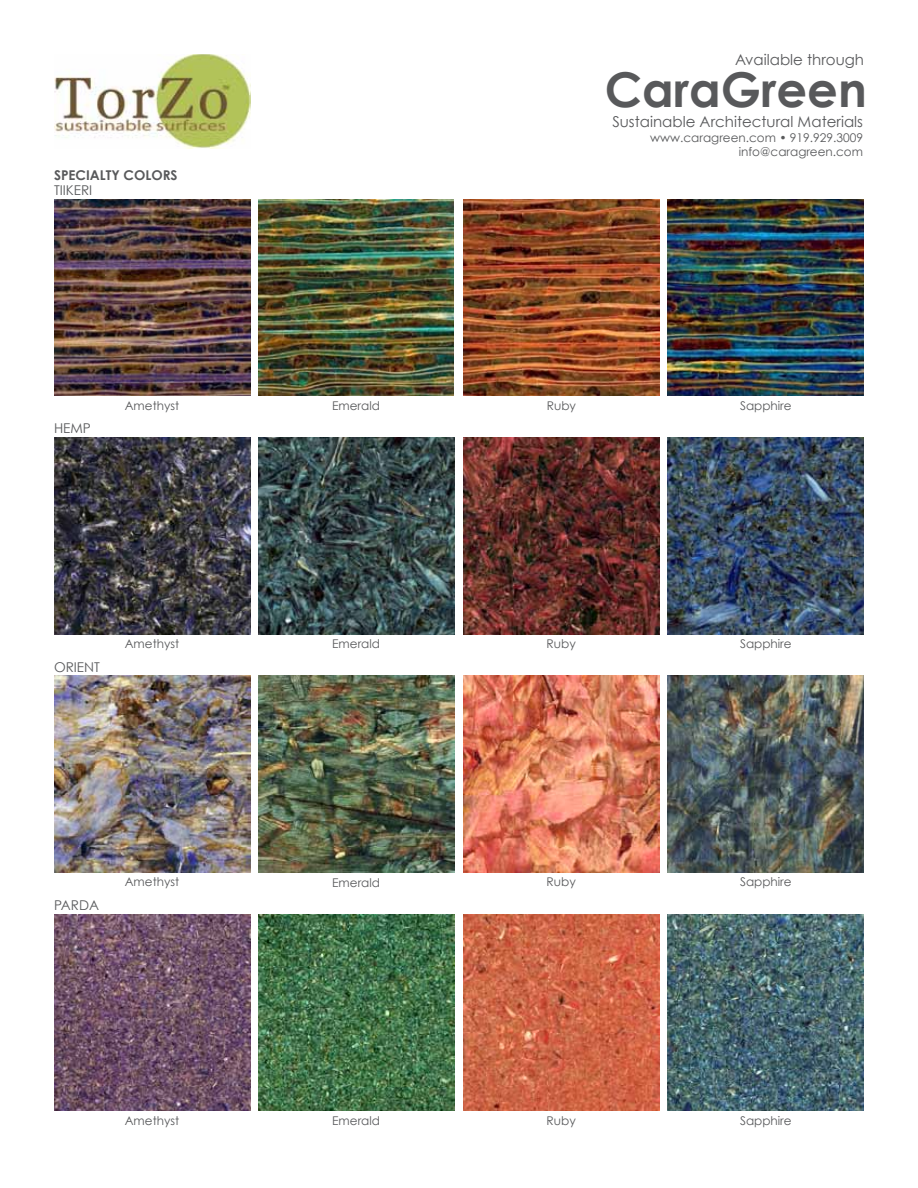
<style>
.page{position:relative;width:918px;height:1188px;background:#fff}
.page>*{position:absolute;margin:0;border:0;box-sizing:border-box;transform-origin:0 0}
.t1{font:700 48px "Century Gothic";color:#58595b}
.t2{font:15px "Century Gothic";color:#58595b}
.t3{font:13.5px "Century Gothic";color:#58595b}
.t4{font:700 13.5px "Century Gothic";color:#58595b}
.t5{font:12px/14.4px "Century Gothic";color:#58595b;text-align:right}
</style>
<div class="page">
<img style="left:463px;top:199px;width:196px;height:197px">
<img style="left:258px;top:199px;width:196px;height:197px">
<img style="left:54px;top:199px;width:196px;height:196px">
<img style="left:668px;top:199px;width:196px;height:197px">
<img style="left:258px;top:438px;width:196px;height:196px">
<img style="left:258px;top:676px;width:196px;height:196px">
<img style="left:54px;top:438px;width:196px;height:196px">
<img style="left:54px;top:676px;width:196px;height:196px">
<img style="left:668px;top:438px;width:196px;height:196px">
<img style="left:668px;top:676px;width:196px;height:196px">
<img style="left:463px;top:438px;width:196px;height:196px">
<img style="left:463px;top:676px;width:196px;height:196px">
<img style="left:668px;top:914px;width:196px;height:197px">
<img style="left:463px;top:914px;width:196px;height:197px">
<img style="left:258px;top:914px;width:196px;height:197px">
<img style="left:54px;top:914px;width:196px;height:197px">
<img style="left:54px;top:54px;width:196px;height:95px">
<p class="t4" style="left:54px;top:167px;width:125px">SPECIALTY COLORS</p>
<p class="t3" style="left:54px;top:182px;width:40px">TIIKERI</p>
<p class="t3" style="left:54px;top:420px;width:38px">HEMP</p>
<p class="t5" style="left:125px;top:399px;width:56px">Amethyst</p>
<p class="t3" style="left:54px;top:659px;width:47px">ORIENT</p>
<p class="t5" style="left:125px;top:637px;width:56px">Amethyst</p>
<p class="t3" style="left:54px;top:897px;width:47px">PARDA</p>
<p class="t5" style="left:125px;top:875px;width:56px">Amethyst</p>
<p class="t5" style="left:125px;top:1113px;width:56px">Amethyst</p>
<p class="t5" style="left:332px;top:398px;width:49px">Emerald</p>
<p class="t5" style="left:332px;top:637px;width:49px">Emerald</p>
<p class="t5" style="left:332px;top:875px;width:49px">Emerald</p>
<p class="t5" style="left:332px;top:1113px;width:49px">Emerald</p>
<p class="t2" style="left:735px;top:51px;width:130px">Available through</p>
<h1 class="t1" style="left:605px;top:59px;width:264px">CaraGreen</h1>
<p class="t2" style="left:612px;top:113px;width:252px">Sustainable Architectural Materials</p>
<p class="t5" style="left:650px;top:130px;width:214px">www.caragreen.com • 919.929.3009 info@caragreen.com</p>
<p class="t5" style="left:547px;top:398px;width:31px">Ruby</p>
<p class="t5" style="left:740px;top:398px;width:53px">Sapphire</p>
<p class="t5" style="left:547px;top:637px;width:31px">Ruby</p>
<p class="t5" style="left:740px;top:637px;width:53px">Sapphire</p>
<p class="t5" style="left:547px;top:875px;width:31px">Ruby</p>
<p class="t5" style="left:740px;top:875px;width:53px">Sapphire</p>
<p class="t5" style="left:547px;top:1113px;width:31px">Ruby</p>
<p class="t5" style="left:740px;top:1113px;width:53px">Sapphire</p>
</div>
